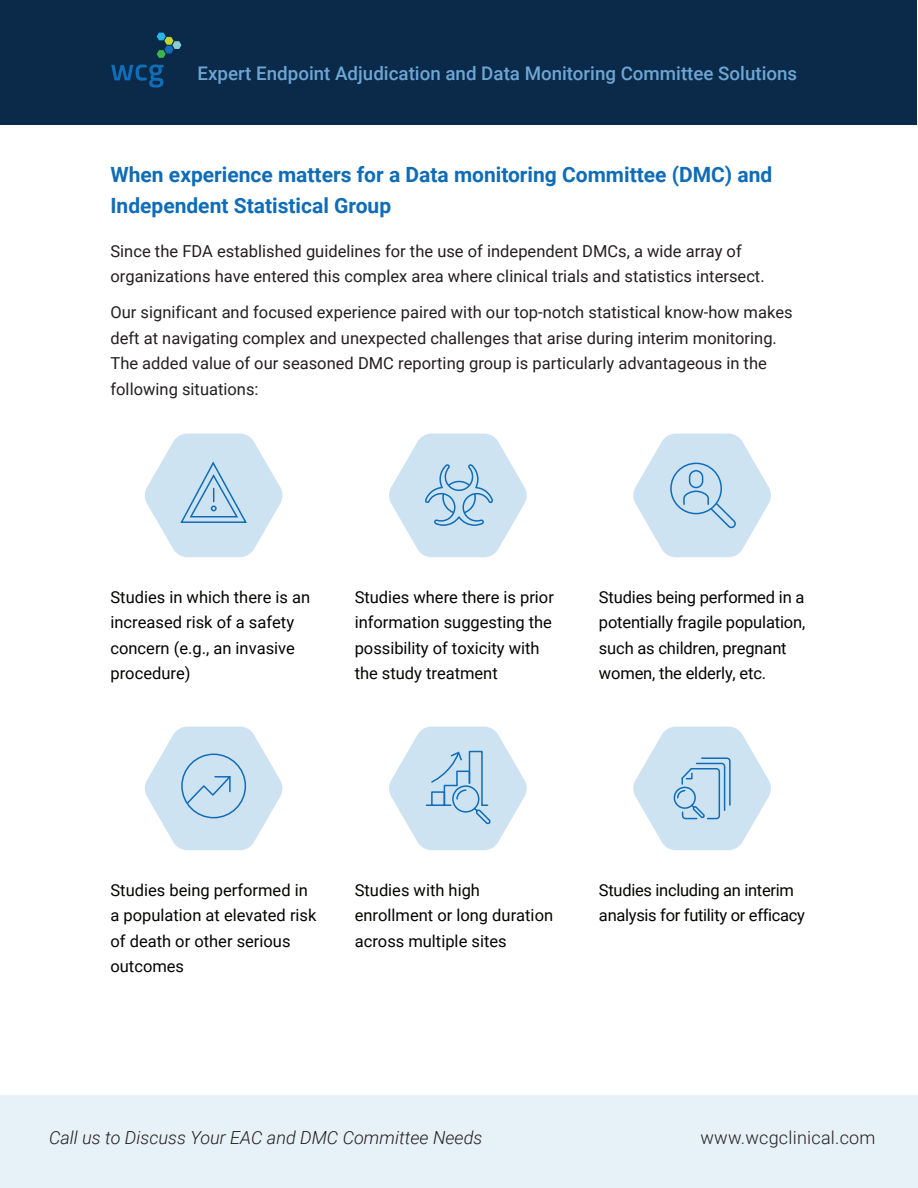
<style>
.page{position:relative;width:918px;height:1188px;background:#fff}
.page>*{position:absolute;margin:0;border:0;box-sizing:border-box;transform-origin:0 0}
.t1{font:700 21px/31.5px "Roboto";color:#0f6cb6}
.t2{font:500 18.75px "Roboto";color:#6da6d5}
.t3{font:italic 300 18px "Roboto";color:#231f20}
.t4{font:300 18px "Roboto";letter-spacing:.015em;color:#231f20}
.t5{font:16.5px/25.5px "Roboto";color:#231f20}
.t6{font:16.5px/25.5px "Roboto";color:#040503}
.t7{font:16.5px/25.5px "Roboto";letter-spacing:-.02em;color:#040503}
</style>
<div class="page">
<div style="left:0;top:0;width:917px;height:125px;background:#0b2a49"></div>
<svg style="left:111px;top:64px;width:53px;height:24px"></svg>
<svg style="left:157px;top:33px;width:24px;height:25px"></svg>
<div style="left:0;top:1095px;width:918px;height:93px;background:#e6f1f8"></div>
<svg style="left:145px;top:434px;width:138px;height:123px"></svg>
<svg style="left:389px;top:434px;width:138px;height:123px"></svg>
<svg style="left:633px;top:434px;width:138px;height:123px"></svg>
<svg style="left:389px;top:727px;width:138px;height:123px"></svg>
<svg style="left:145px;top:727px;width:138px;height:123px"></svg>
<svg style="left:633px;top:727px;width:138px;height:123px"></svg>
<p class="t2" style="left:198px;top:61px;width:601px">Expert Endpoint Adjudication and Data Monitoring Committee Solutions</p>
<p class="t1" style="left:110px;top:158px;width:663px">When experience matters for a Data monitoring Committee (DMC) and<br>Independent Statistical Group</p>
<p class="t5" style="left:110px;top:238px;width:656px">Since the FDA established guidelines for the use of independent DMCs, a wide array of organizations have entered this complex area where clinical trials and statistics intersect.</p>
<p class="t5" style="left:110px;top:299px;width:684px">Our significant and focused experience paired with our top-notch statistical know-how makes deft at navigating complex and unexpected challenges that arise during interim monitoring.<br>The added value of our seasoned DMC reporting group is particularly advantageous in the following situations:</p>
<p class="t6" style="left:110px;top:583px;width:201px">Studies in which there is an increased risk of a safety concern (e.g., an invasive procedure)</p>
<p class="t6" style="left:355px;top:583px;width:201px">Studies where there is prior information suggesting the possibility of toxicity with the study treatment</p>
<p class="t6" style="left:599px;top:583px;width:208px">Studies being performed in a potentially fragile population, such as children, pregnant women, the elderly, etc.</p>
<p class="t6" style="left:110px;top:876px;width:207px">Studies being performed in a population at elevated risk of death or other serious outcomes</p>
<p class="t6" style="left:355px;top:876px;width:200px">Studies with high enrollment or long duration across multiple sites</p>
<p class="t7" style="left:599px;top:876px;width:208px">Studies including an interim analysis for futility or efficacy</p>
<p class="t3" style="left:49px;top:1125px;width:435px">Call us to Discuss Your EAC and DMC Committee Needs</p>
<p class="t4" style="left:700px;top:1125px;width:177px">www.wcgclinical.com</p>
</div>
